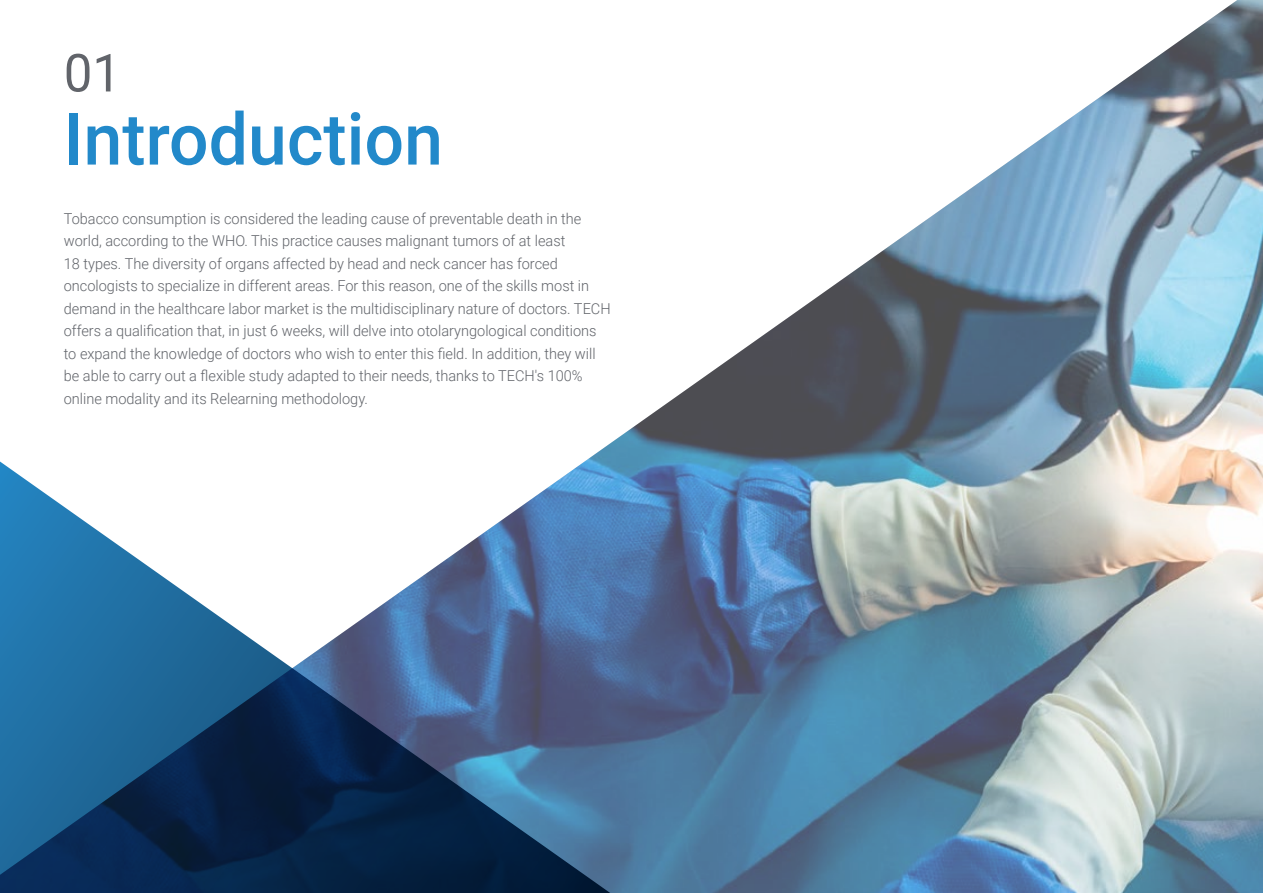
<style>
.page{position:relative;width:1263px;height:893px;background:#fff}
.page>*{position:absolute;margin:0;border:0;box-sizing:border-box;transform-origin:0 0}
.t1{font:500 72px "Roboto";color:#2289ca}
.t2{font:52.5px "Roboto";color:#61646a}
.t3{font:300 15px/22.5px "Roboto";color:#61646a}
</style>
<div class="page">
<img style="left:606px;top:0;width:657px;height:893px">
<svg style="left:0;top:446px;width:640px;height:447px"></svg>
<h2 class="t2" style="left:64px;top:36px;width:59px">01</h2>
<h1 class="t1" style="left:64px;top:89px;width:381px">Introduction</h1>
<p class="t3" style="left:64px;top:207px;width:548px">Tobacco consumption is considered the leading cause of preventable death in the world, according to the WHO. This practice causes malignant tumors of at least<br>18 types. The diversity of organs affected by head and neck cancer has forced oncologists to specialize in different areas. For this reason, one of the skills most in demand in the healthcare labor market is the multidisciplinary nature of doctors. TECH offers a qualification that, in just 6 weeks, will delve into otolaryngological conditions to expand the knowledge of doctors who wish to enter this field. In addition, they will be able to carry out a flexible study adapted to their needs, thanks to TECH's 100% online modality and its Relearning methodology.</p>
</div>
